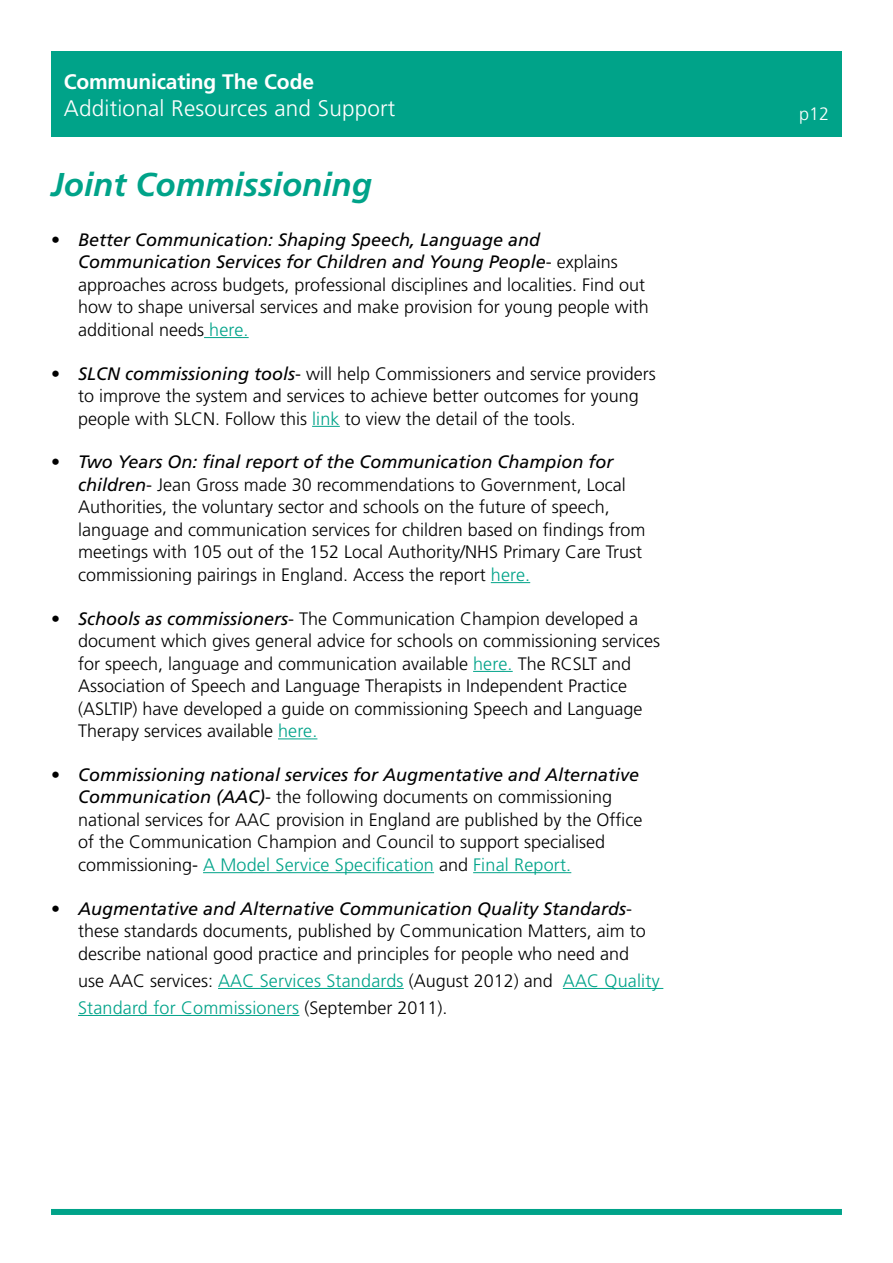
<style>
.page{position:relative;width:893px;height:1263px;background:#fff}
.page>*{position:absolute;margin:0;border:0;box-sizing:border-box;transform-origin:0 0}
.t1{font:italic 700 33px "Frutiger";color:#00a389}
.t2{font:300 22.5px "Frutiger";letter-spacing:.01em;color:#fff}
.t3{font:700 21px "Frutiger";letter-spacing:-.01em;color:#fff}
.t4{font:300 18px/22.5px "Frutiger";color:#000}
.t5{font:300 18px/27px "Frutiger";letter-spacing:.01em;color:#00a389}
.t6{font:300 18px "Frutiger";color:#fff}
.s1{font-weight:400;font-style:italic}
.s2{color:#00a389}
.s3{color:#000}
</style>
<div class="page">
<div style="left:51px;top:1209px;width:791px;height:6px;background:#00a389"></div>
<div style="left:51px;top:51px;width:791px;height:85px;background:#00a389"></div>
<hr style="left:204px;top:337px;width:45px;height:1px;background:#00a389">
<svg style="left:312px;top:426px;width:28px;height:1px"></svg>
<hr style="left:491px;top:582px;width:39px;height:1px;background:#00a389">
<hr style="left:473px;top:671px;width:40px;height:1px;background:#00a389">
<hr style="left:278px;top:738px;width:39px;height:1px;background:#00a389">
<hr style="left:203px;top:872px;width:231px;height:1px;background:#00a389">
<hr style="left:473px;top:872px;width:98px;height:1px;background:#00a389">
<hr style="left:218px;top:988px;width:186px;height:1px;background:#00a389">
<hr style="left:563px;top:988px;width:100px;height:1px;background:#00a389">
<hr style="left:78px;top:1015px;width:221px;height:1px;background:#00a389">
<p class="t3" style="left:64px;top:69px;width:252px">Communicating The Code</p>
<p class="t2" style="left:64px;top:95px;width:333px">Additional Resources and Support</p>
<p class="t6" style="left:799px;top:104px;width:32px">p12</p>
<h1 class="t1" style="left:51px;top:165px;width:322px">Joint Commissioning</h1>
<p class="t4" style="left:78px;top:228px;width:572px;text-indent:-27px">• <span class="s1">Better Communication: Shaping Speech, Language and Communication Services for Children and Young People</span>- explains approaches across budgets, professional disciplines and localities. Find out how to shape universal services and make provision for young people with additional needs <span class="s2">here.</span></p>
<p class="t4" style="left:78px;top:362px;width:579px;text-indent:-27px">• <span class="s1">SLCN commissioning tools</span>- will help Commissioners and service providers to improve the system and services to achieve better outcomes for young people with SLCN. Follow this <span class="s2">link</span> to view the detail of the tools.</p>
<p class="t4" style="left:78px;top:451px;width:569px;text-indent:-27px">• <span class="s1">Two Years On: final report of the Communication Champion for children</span>- Jean Gross made 30 recommendations to Government, Local Authorities, the voluntary sector and schools on the future of speech, language and communication services for children based on findings from meetings with 105 out of the 152 Local Authority/NHS Primary Care Trust commissioning pairings in England. Access the report <span class="s2">here.</span></p>
<p class="t4" style="left:78px;top:607px;width:584px;text-indent:-27px">• <span class="s1">Schools as commissioners</span>- The Communication Champion developed a document which gives general advice for schools on commissioning services for speech, language and communication available <span class="s2">here.</span> The RCSLT and Association of Speech and Language Therapists in Independent Practice (ASLTIP) have developed a guide on commissioning Speech and Language Therapy services available <span class="s2">here.</span></p>
<p class="t4" style="left:78px;top:763px;width:566px;text-indent:-27px">• <span class="s1">Commissioning national services for Augmentative and Alternative Communication (AAC)</span>- the following documents on commissioning national services for AAC provision in England are published by the Office of the Communication Champion and Council to support specialised commissioning- <span class="s2">A Model Service Specification</span> and <span class="s2">Final Report.</span></p>
<p class="t4" style="left:78px;top:897px;width:569px;text-indent:-27px">• <span class="s1">Augmentative and Alternative Communication Quality Standards&shy;</span>these standards documents, published by Communication Matters, aim to describe national good practice and principles for people who need and</p>
<p class="t5" style="left:78px;top:967px;width:583px"><span class="s3">use AAC services:</span> AAC Services Standards <span class="s3">(August 2012) and</span> AAC Quality<br>Standard for Commissioners <span class="s3">(September 2011).</span></p>
</div>
